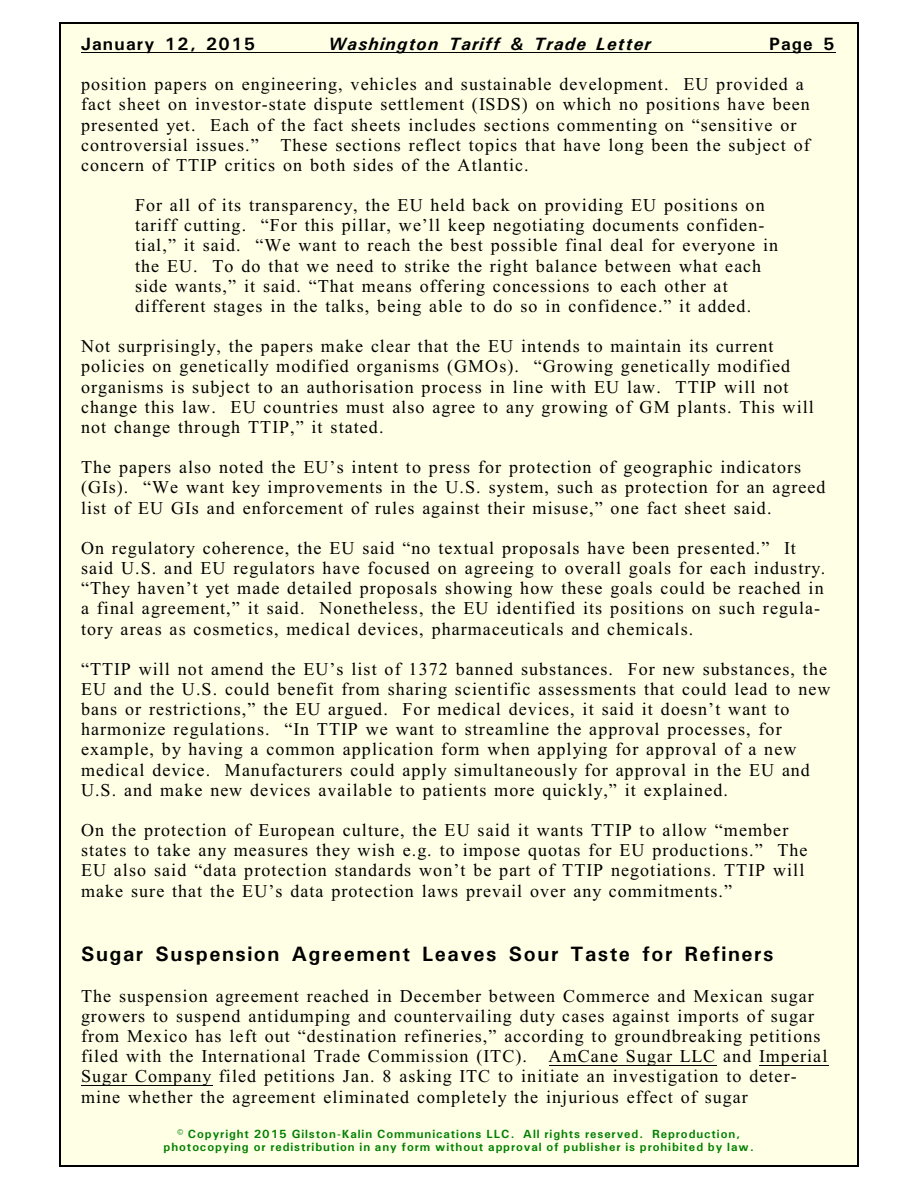
<style>
.page{position:relative;width:918px;height:1188px;background:#fff}
.page>*{position:absolute;margin:0;border:0;box-sizing:border-box;transform-origin:0 0}
.t1{font:700 21px "Univers";letter-spacing:.075em;color:#000}
.t2{font:18px/20.1px "Times New Roman";letter-spacing:.06em;color:#000}
.t3{font:italic 700 18px "Univers";letter-spacing:.065em;color:#000}
.t4{font:700 18px "Univers";letter-spacing:.075em;color:#000}
.t5{font:700 12px/13.6px "Univers";letter-spacing:.075em;color:#008000;text-align:center}
</style>
<div class="page">
<div style="left:59px;top:23px;width:800px;height:1143px;background:#ffffe6"></div>
<hr style="left:59px;top:23px;width:1px;height:1143px;background:#000">
<hr style="left:857px;top:23px;width:2px;height:1143px;background:#000">
<hr style="left:59px;top:23px;width:799px;height:1px;background:#000">
<hr style="left:59px;top:1165px;width:799px;height:1px;background:#000">
<hr style="left:81px;top:52px;width:755px;height:1px;background:#000">
<hr style="left:549px;top:1065px;width:167px;height:1px;background:#000">
<hr style="left:759px;top:1065px;width:69px;height:1px;background:#000">
<hr style="left:81px;top:1085px;width:131px;height:1px;background:#000">
<p class="t4" style="left:81px;top:38px;width:176px">January 12, 2015</p>
<p class="t3" style="left:328px;top:38px;width:324px">Washington Tariff &amp; Trade Letter</p>
<p class="t4" style="left:769px;top:38px;width:67px">Page 5</p>
<p class="t2" style="left:81px;top:76px;width:730px">position papers on engineering, vehicles and sustainable development. EU provided a fact sheet on investor-state dispute settlement (ISDS) on which no positions have been presented yet. Each of the fact sheets includes sections commenting on “sensitive or controversial issues.” These sections reflect topics that have long been the subject of concern of TTIP critics on both sides of the Atlantic.</p>
<p class="t2" style="left:135px;top:197px;width:645px">For all of its transparency, the EU held back on providing EU positions on tariff cutting. “For this pillar, we’ll keep negotiating documents confiden&shy;tial,” it said. “We want to reach the best possible final deal for everyone in the EU. To do that we need to strike the right balance between what each side wants,” it said. “That means offering concessions to each other at different stages in the talks, being able to do so in confidence.” it added.</p>
<p class="t2" style="left:81px;top:338px;width:734px">Not surprisingly, the papers make clear that the EU intends to maintain its current policies on genetically modified organisms (GMOs). “Growing genetically modified organisms is subject to an authorisation process in line with EU law. TTIP will not change this law. EU countries must also agree to any growing of GM plants. This will not change through TTIP,” it stated.</p>
<p class="t2" style="left:81px;top:459px;width:746px">The papers also noted the EU’s intent to press for protection of geographic indicators (GIs). “We want key improvements in the U.S. system, such as protection for an agreed list of EU GIs and enforcement of rules against their misuse,” one fact sheet said.</p>
<p class="t2" style="left:81px;top:540px;width:746px">On regulatory coherence, the EU said “no textual proposals have been presented.” It said U.S. and EU regulators have focused on agreeing to overall goals for each industry. “They haven’t yet made detailed proposals showing how these goals could be reached in a final agreement,” it said. Nonetheless, the EU identified its positions on such regula&shy;tory areas as cosmetics, medical devices, pharmaceuticals and chemicals.</p>
<p class="t2" style="left:81px;top:660px;width:751px">“TTIP will not amend the EU’s list of 1372 banned substances. For new substances, the EU and the U.S. could benefit from sharing scientific assessments that could lead to new bans or restrictions,” the EU argued. For medical devices, it said it doesn’t want to harmonize regulations. “In TTIP we want to streamline the approval processes, for example, by having a common application form when applying for approval of a new medical device. Manufacturers could apply simultaneously for approval in the EU and U.S. and make new devices available to patients more quickly,” it explained.</p>
<p class="t2" style="left:81px;top:822px;width:728px">On the protection of European culture, the EU said it wants TTIP to allow “member states to take any measures they wish e.g. to impose quotas for EU productions.” The EU also said “data protection standards won’t be part of TTIP negotiations. TTIP will make sure that the EU’s data protection laws prevail over any commitments.”</p>
<p class="t1" style="left:81px;top:946px;width:694px">Sugar Suspension Agreement Leaves Sour Taste for Refiners</p>
<p class="t2" style="left:81px;top:987px;width:748px">The suspension agreement reached in December between Commerce and Mexican sugar growers to suspend antidumping and countervailing duty cases against imports of sugar from Mexico has left out “destination refineries,” according to groundbreaking petitions filed with the International Trade Commission (ITC). AmCane Sugar LLC and Imperial Sugar Company filed petitions Jan. 8 asking ITC to initiate an investigation to deter&shy;mine whether the agreement eliminated completely the injurious effect of sugar</p>
<p class="t5" style="left:164px;top:1128px;width:592px">© Copyright 2015 Gilston-Kalin Communications LLC. All rights reserved. Reproduction, photocopying or redistribution in any form without approval of publisher is prohibited by law.</p>
</div>
